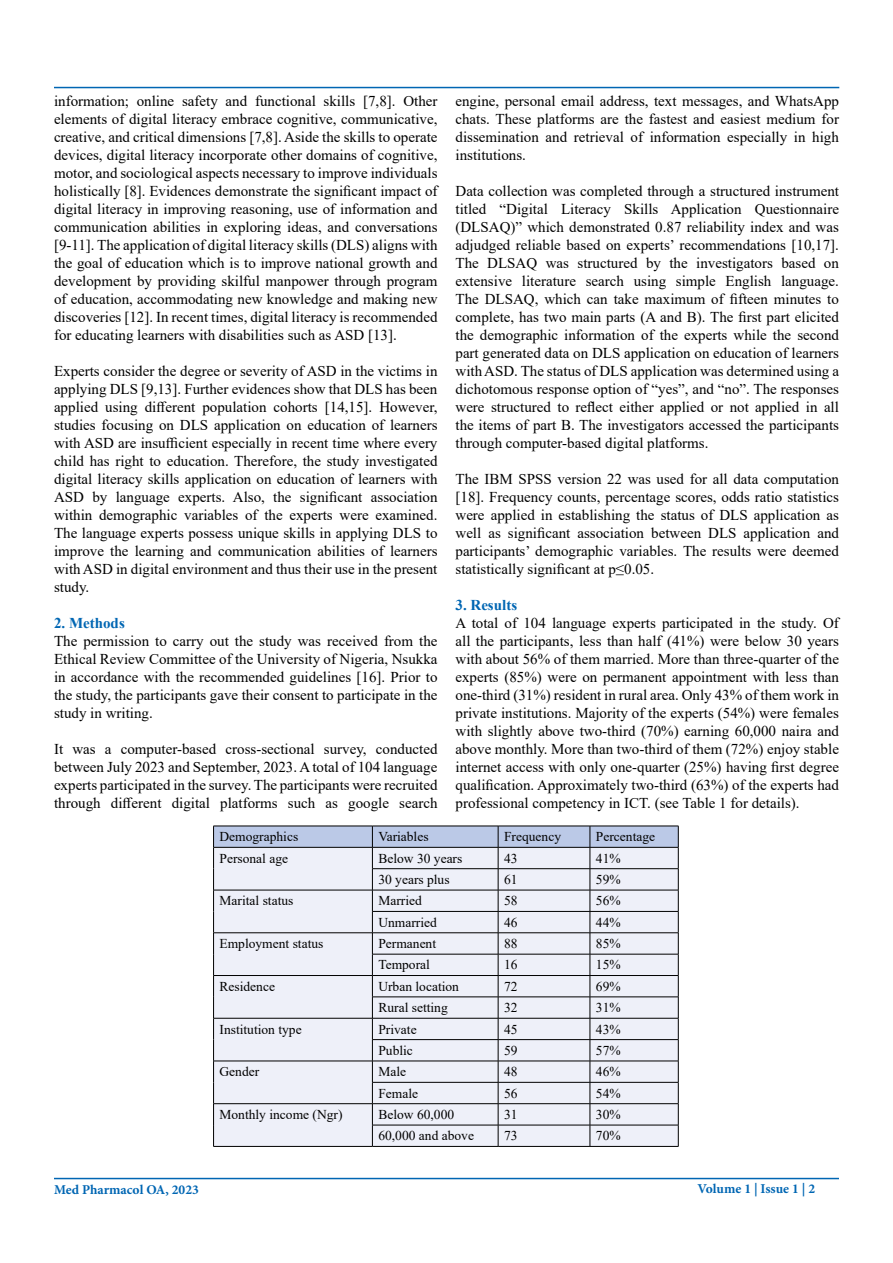
<style>
.page{position:relative;width:893px;height:1263px;background:#fff}
.page>*{position:absolute;margin:0;border:0;box-sizing:border-box;transform-origin:0 0}
.t1{font:15px/18px "Times New Roman";color:#000;text-align:justify}
.t2{font:700 15px "Times New Roman";color:#0066b3}
.t3{font:13.5px "Times New Roman";color:#000}
.t4{font:700 13.5px "Minion Pro";color:#0066b3}
</style>
<div class="page">
<hr style="left:54px;top:1178px;width:785px;height:1px;background:#0066b3">
<hr style="left:54px;top:87px;width:785px;height:1px;background:#0066b3">
<svg style="left:213px;top:826px;width:466px;height:320px;background:#dfe1eb"></svg>
<hr style="left:213px;top:1146px;width:159px;height:1px;background:#000">
<hr style="left:372px;top:1146px;width:126px;height:1px;background:#000">
<hr style="left:498px;top:1146px;width:92px;height:1px;background:#000">
<hr style="left:590px;top:1146px;width:88px;height:1px;background:#000">
<p class="t1" style="left:54px;top:92px;width:385px">information; online safety and functional skills [7,8]. Other elements of digital literacy embrace cognitive, communicative, creative, and critical dimensions [7,8]. Aside the skills to operate devices, digital literacy incorporate other domains of cognitive, motor, and sociological aspects necessary to improve individuals holistically [8]. Evidences demonstrate the significant impact of digital literacy in improving reasoning, use of information and communication abilities in exploring ideas, and conversations [9-11]. The application of digital literacy skills (DLS) aligns with the goal of education which is to improve national growth and development by providing skilful manpower through program of education, accommodating new knowledge and making new discoveries [12]. In recent times, digital literacy is recommended for educating learners with disabilities such as ASD [13].</p>
<p class="t1" style="left:54px;top:362px;width:385px">Experts consider the degree or severity of ASD in the victims in applying DLS [9,13]. Further evidences show that DLS has been applied using different population cohorts [14,15]. However, studies focusing on DLS application on education of learners with ASD are insufficient especially in recent time where every child has right to education. Therefore, the study investigated digital literacy skills application on education of learners with ASD by language experts. Also, the significant association within demographic variables of the experts were examined.<br>The language experts possess unique skills in applying DLS to improve the learning and communication abilities of learners with ASD in digital environment and thus their use in the present study.</p>
<p class="t2" style="left:54px;top:612px;width:72px">2. Methods</p>
<p class="t1" style="left:54px;top:632px;width:385px">The permission to carry out the study was received from the Ethical Review Committee of the University of Nigeria, Nsukka in accordance with the recommended guidelines [16]. Prior to the study, the participants gave their consent to participate in the study in writing.</p>
<p class="t1" style="left:54px;top:740px;width:385px">It was a computer-based cross-sectional survey, conducted between July 2023 and September, 2023. A total of 104 language experts participated in the survey. The participants were recruited through different digital platforms such as google search</p>
<p class="t1" style="left:455px;top:92px;width:385px">engine, personal email address, text messages, and WhatsApp chats. These platforms are the fastest and easiest medium for dissemination and retrieval of information especially in high institutions.</p>
<p class="t1" style="left:455px;top:182px;width:385px">Data collection was completed through a structured instrument titled “Digital Literacy Skills Application Questionnaire (DLSAQ)” which demonstrated 0.87 reliability index and was adjudged reliable based on experts’ recommendations [10,17].<br>The DLSAQ was structured by the investigators based on extensive literature search using simple English language.<br>The DLSAQ, which can take maximum of fifteen minutes to complete, has two main parts (A and B). The first part elicited the demographic information of the experts while the second part generated data on DLS application on education of learners with ASD. The status of DLS application was determined using a dichotomous response option of “yes”, and “no”. The responses were structured to reflect either applied or not applied in all the items of part B. The investigators accessed the participants through computer-based digital platforms.</p>
<p class="t1" style="left:455px;top:470px;width:385px">The IBM SPSS version 22 was used for all data computation [18]. Frequency counts, percentage scores, odds ratio statistics were applied in establishing the status of DLS application as well as significant association between DLS application and participants’ demographic variables. The results were deemed statistically significant at p≤0.05.</p>
<p class="t2" style="left:455px;top:594px;width:63px">3. Results</p>
<p class="t1" style="left:455px;top:614px;width:385px">A total of 104 language experts participated in the study. Of all the participants, less than half (41%) were below 30 years with about 56% of them married. More than three-quarter of the experts (85%) were on permanent appointment with less than one-third (31%) resident in rural area. Only 43% of them work in private institutions. Majority of the experts (54%) were females with slightly above two-third (70%) earning 60,000 naira and above monthly. More than two-third of them (72%) enjoy stable internet access with only one-quarter (25%) having first degree qualification. Approximately two-third (63%) of the experts had professional competency in ICT. (see Table 1 for details).</p>
<p class="t3" style="left:220px;top:827px;width:80px">Demographics</p>
<p class="t3" style="left:378px;top:827px;width:52px">Variables</p>
<p class="t3" style="left:504px;top:827px;width:58px">Frequency</p>
<p class="t3" style="left:596px;top:827px;width:61px">Percentage</p>
<p class="t3" style="left:220px;top:849px;width:70px">Personal age</p>
<p class="t3" style="left:378px;top:849px;width:85px">Below 30 years</p>
<p class="t3" style="left:504px;top:849px;width:15px">43</p>
<p class="t3" style="left:596px;top:849px;width:26px">41%</p>
<p class="t3" style="left:378px;top:870px;width:73px">30 years plus</p>
<p class="t3" style="left:504px;top:870px;width:15px">61</p>
<p class="t3" style="left:596px;top:870px;width:26px">59%</p>
<p class="t3" style="left:220px;top:891px;width:75px">Marital status</p>
<p class="t3" style="left:378px;top:891px;width:45px">Married</p>
<p class="t3" style="left:504px;top:891px;width:15px">58</p>
<p class="t3" style="left:596px;top:891px;width:26px">56%</p>
<p class="t3" style="left:378px;top:913px;width:60px">Unmarried</p>
<p class="t3" style="left:504px;top:913px;width:15px">46</p>
<p class="t3" style="left:596px;top:913px;width:26px">44%</p>
<p class="t3" style="left:220px;top:934px;width:105px">Employment status</p>
<p class="t3" style="left:378px;top:934px;width:59px">Permanent</p>
<p class="t3" style="left:504px;top:934px;width:15px">88</p>
<p class="t3" style="left:596px;top:934px;width:26px">85%</p>
<p class="t3" style="left:378px;top:955px;width:53px">Temporal</p>
<p class="t3" style="left:504px;top:955px;width:15px">16</p>
<p class="t3" style="left:596px;top:955px;width:26px">15%</p>
<p class="t3" style="left:220px;top:977px;width:57px">Residence</p>
<p class="t3" style="left:378px;top:977px;width:82px">Urban location</p>
<p class="t3" style="left:504px;top:977px;width:15px">72</p>
<p class="t3" style="left:596px;top:977px;width:26px">69%</p>
<p class="t3" style="left:378px;top:998px;width:71px">Rural setting</p>
<p class="t3" style="left:504px;top:998px;width:15px">32</p>
<p class="t3" style="left:596px;top:998px;width:26px">31%</p>
<p class="t3" style="left:220px;top:1019px;width:84px">Institution type</p>
<p class="t3" style="left:378px;top:1019px;width:40px">Private</p>
<p class="t3" style="left:504px;top:1019px;width:15px">45</p>
<p class="t3" style="left:596px;top:1019px;width:26px">43%</p>
<p class="t3" style="left:378px;top:1041px;width:36px">Public</p>
<p class="t3" style="left:504px;top:1041px;width:15px">59</p>
<p class="t3" style="left:596px;top:1041px;width:26px">57%</p>
<p class="t3" style="left:220px;top:1062px;width:41px">Gender</p>
<p class="t3" style="left:378px;top:1062px;width:29px">Male</p>
<p class="t3" style="left:504px;top:1062px;width:15px">48</p>
<p class="t3" style="left:596px;top:1062px;width:26px">46%</p>
<p class="t3" style="left:378px;top:1083px;width:41px">Female</p>
<p class="t3" style="left:504px;top:1083px;width:15px">56</p>
<p class="t3" style="left:596px;top:1083px;width:26px">54%</p>
<p class="t3" style="left:220px;top:1105px;width:124px">Monthly income (Ngr)</p>
<p class="t3" style="left:378px;top:1105px;width:77px">Below 60,000</p>
<p class="t3" style="left:504px;top:1105px;width:15px">31</p>
<p class="t3" style="left:596px;top:1105px;width:26px">30%</p>
<p class="t3" style="left:378px;top:1126px;width:97px">60,000 and above</p>
<p class="t3" style="left:504px;top:1126px;width:15px">73</p>
<p class="t3" style="left:596px;top:1126px;width:26px">70%</p>
<p class="t4" style="left:54px;top:1180px;width:146px">Med Pharmacol OA, 2023</p>
<p class="t4" style="left:697px;top:1179px;width:119px">Volume 1 | Issue 1 | 2</p>
</div>
